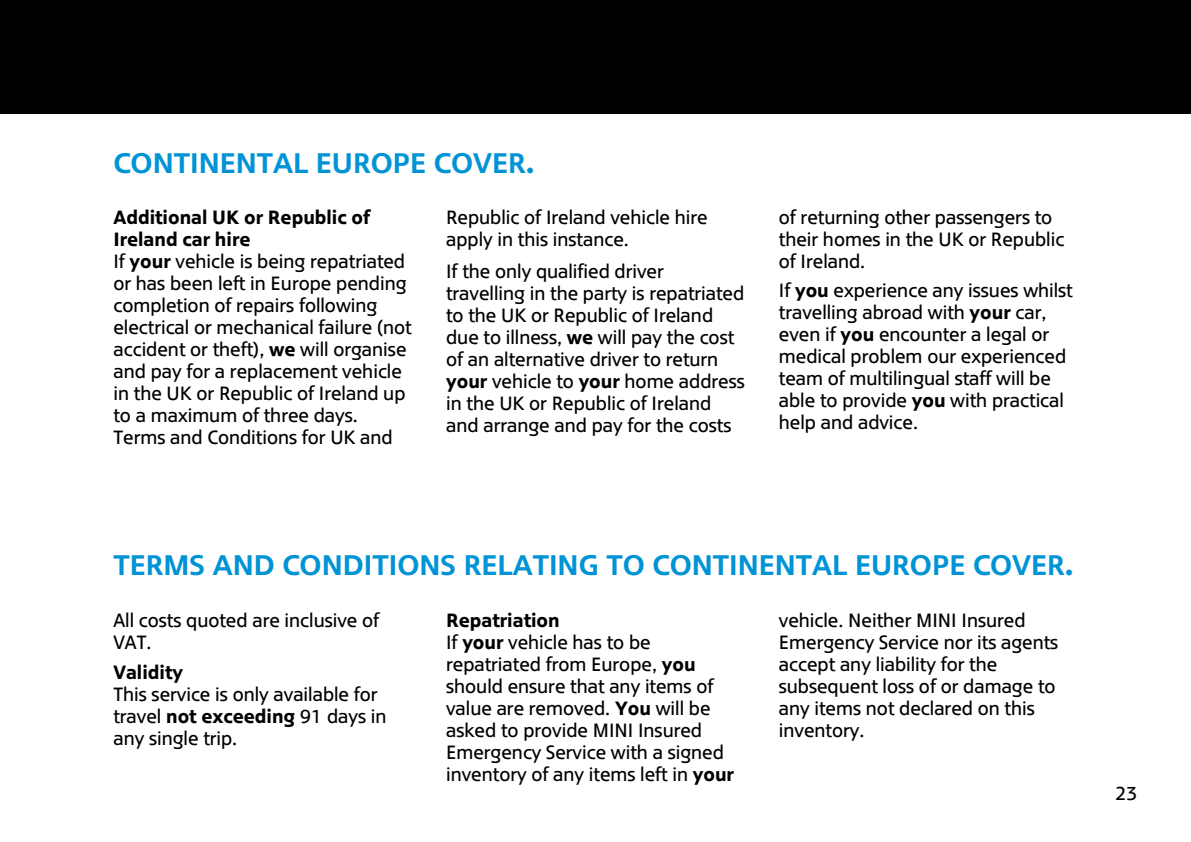
<style>
.page{position:relative;width:1191px;height:842px;background:#fff}
.page>*{position:absolute;margin:0;border:0;box-sizing:border-box;transform-origin:0 0}
.t1{font:28px "MINI Type Headline";color:#0093d5}
.t2{font:19px/22px "MINI Type";color:#000}
.t3{font:700 19px "MINI Type";color:#000}
.s1{font-weight:700}
</style>
<div class="page">
<div style="left:0;top:0;width:1191px;height:113px;background:#000"></div>
<h1 class="t1" style="left:113px;top:144px;width:423px">CONTINENTAL E UROPE COVER.</h1>
<p class="t2" style="left:113px;top:206px;width:300px"><span class="s1">Additional UK or Republic of<br>Ireland car hire<br></span>If <span class="s1">your</span> vehicle is being repatriated or has been left in Europe pending completion of repairs following electrical or mechanical failure (not accident or theft), <span class="s1">we</span> will organise and pay for a replacement vehicle in the UK or Republic of Ireland up to a maximum of three days.<br>Terms and Conditions for UK and</p>
<p class="t2" style="left:446px;top:206px;width:263px">Republic of Ireland vehicle hire apply in this instance.</p>
<p class="t2" style="left:446px;top:260px;width:300px">If the only qualified driver travelling in the party is repatriated to the UK or Republic of Ireland due to illness, <span class="s1">we</span> will pay the cost of an alternative driver to return <span class="s1">your</span> vehicle to <span class="s1">your</span> home address in the UK or Republic of Ireland and arrange and pay for the costs</p>
<p class="t2" style="left:779px;top:206px;width:287px">of returning other passengers to their homes in the UK or Republic of Ireland.</p>
<p class="t2" style="left:779px;top:280px;width:295px">If <span class="s1">you</span> experience any issues whilst travelling abroad with <span class="s1">your</span> car, even if <span class="s1">you</span> encounter a legal or medical problem our experienced team of multilingual staff will be able to provide <span class="s1">you</span> with practical help and advice.</p>
<h1 class="t1" style="left:113px;top:546px;width:918px">TERMS AND CONDITIONS RELATING TO CONTINENTAL EUROPE COVER</h1>
<h1 class="t1" style="left:1065px;top:546px;width:10px">.</h1>
<p class="t2" style="left:113px;top:609px;width:267px">All costs quoted are inclusive of<br>VAT.</p>
<p class="t3" style="left:113px;top:661px;width:71px">Validity</p>
<p class="t2" style="left:113px;top:683px;width:274px">This service is only available for travel <span class="s1">not exceeding</span> 91 days in any single trip.</p>
<p class="t2" style="left:446px;top:610px;width:289px"><span class="s1">Repatriation<br></span>If <span class="s1">your</span> vehicle has to be repatriated from Europe, <span class="s1">you </span>should ensure that any items of value are removed. <span class="s1">You</span> will be asked to provide MINI Insured<br>Emergency Service with a signed inventory of any items left in <span class="s1">your</span></p>
<p class="t2" style="left:779px;top:610px;width:281px">vehicle. Neither MINI Insured<br>Emergency Service nor its agents accept any liability for the subsequent loss of or damage to any items not declared on this inventory.</p>
<p class="t2" style="left:1115px;top:782px;width:24px">23</p>
</div>
